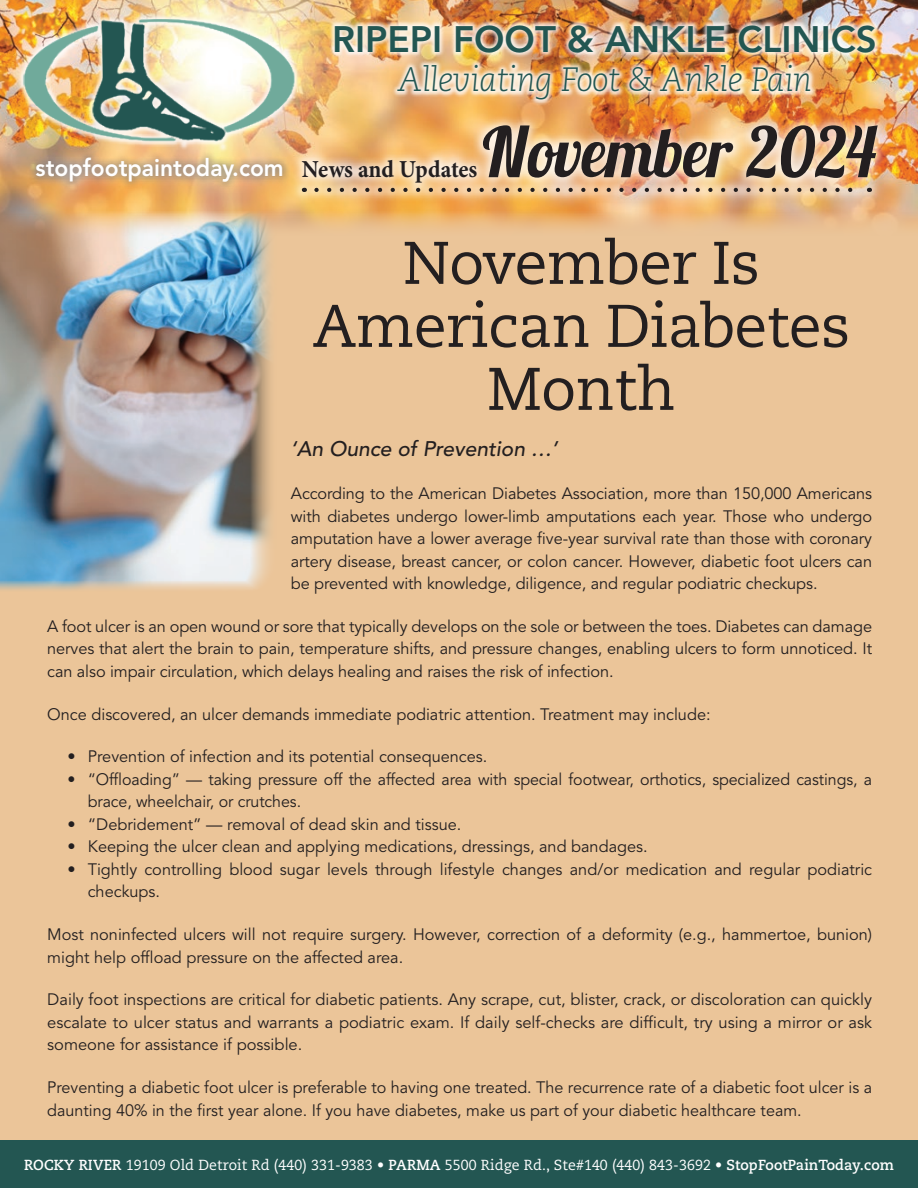
<style>
.page{position:relative;width:918px;height:1188px;background:#ebc599}
.page>*{position:absolute;margin:0;border:0;box-sizing:border-box;transform-origin:0 0}
.t1{font:69.15px "Lobster 1.3";color:#231f20;scale:.94 1}
.t2{font:60px/63px "Caecilia LT Std";letter-spacing:-.01em;color:#231f20;text-align:center}
.t3{font:800 36.6px "Avenir LT Std";color:#235652}
.t4{font:italic 300 33.75px "Caecilia LT Std";letter-spacing:-.02em;color:#235652}
.t5{font:700 24.45px "Minion Pro";letter-spacing:-.005em;color:#231f20;scale:.94 1}
.t6{font:800 24px "Avenir LT Std";color:#fff;scale:.95 1}
.t7{font:italic 500 21px "Avenir LT Std";color:#231f20}
.t8{font:16.5px/22.5px "Avenir LT Std";color:#231f20}
.t9{font:14.55px "Caecilia LT Std";letter-spacing:.01em;color:#fff}
.s1{font-weight:700}
</style>
<div class="page">
<img style="left:0;top:238px;width:271px;height:352px">
<img style="left:0;top:0;width:918px;height:238px">
<div style="left:290px;top:114px;width:599px;height:89px;background:#fff;opacity:.75"></div>
<svg style="left:316px;top:188px;width:547px;height:4px"></svg>
<div style="left:329px;top:19px;width:552px;height:87px;background:#fff;opacity:.8"></div>
<div style="left:27px;top:148px;width:264px;height:44px;background:#fff;opacity:.75"></div>
<div style="left:0;top:1140px;width:918px;height:48px;background:#235652"></div>
<div style="left:18px;top:13px;width:282px;height:139px;background:#fff;opacity:.8"></div>
<img style="left:0;top:19px;width:343px;height:141px">
<h3 class="t6" style="left:36px;top:154px;width:263px">stopfootpaintoday.com</h3>
<h3 class="t3" style="left:332px;top:17px;width:546px">RIPEPI FOOT &amp; ANKLE CLINICS</h3>
<h3 class="t4" style="left:397px;top:61px;width:416px">Alleviating Foot &amp; Ankle Pain</h3>
<h1 class="t1" style="left:483px;top:108px;width:420px">November 2024</h1>
<h3 class="t5" style="left:302px;top:152px;width:188px">News and Updates</h3>
<h2 class="t2" style="left:313px;top:233px;width:539px">November Is<br>American Diabetes<br>Month</h2>
<p class="t7" style="left:291px;top:437px;width:268px">‘An Ounce of Prevention …’</p>
<p class="t8" style="left:291px;top:483px;width:583px;text-align:justify">According to the American Diabetes Association, more than 150,000 Americans with diabetes undergo lower-limb amputations each year. Those who undergo amputation have a lower average five-year survival rate than those with coronary artery disease, breast cancer, or colon cancer. However, diabetic foot ulcers can be prevented with knowledge, diligence, and regular podiatric checkups.</p>
<p class="t8" style="left:47px;top:615px;width:826px;text-align:justify">A foot ulcer is an open wound or sore that typically develops on the sole or between the toes. Diabetes can damage nerves that alert the brain to pain, temperature shifts, and pressure changes, enabling ulcers to form unnoticed. It can also impair circulation, which delays healing and raises the risk of infection.</p>
<p class="t8" style="left:47px;top:703px;width:665px">Once discovered, an ulcer demands immediate podiatric attention. Treatment may include:</p>
<p class="t8" style="left:67px;top:746px;width:421px">• Prevention of infection and its potential consequences.</p>
<p class="t8" style="left:88px;top:768px;width:786px;text-indent:-20px">• “Offloading” — taking pressure off the affected area with special footwear, orthotics, specialized castings, a brace, wheelchair, or crutches.</p>
<p class="t8" style="left:68px;top:813px;width:395px">• “Debridement” — removal of dead skin and tissue.</p>
<p class="t8" style="left:68px;top:836px;width:582px">• Keeping the ulcer clean and applying medications, dressings, and bandages.</p>
<p class="t8" style="left:88px;top:858px;width:786px;text-indent:-20px">• Tightly controlling blood sugar levels through lifestyle changes and/or medication and regular podiatric checkups.</p>
<p class="t8" style="left:47px;top:924px;width:826px">Most noninfected ulcers will not require surgery. However, correction of a deformity (e.g., hammertoe, bunion) might help offload pressure on the affected area.</p>
<p class="t8" style="left:47px;top:989px;width:826px;text-align:justify">Daily foot inspections are critical for diabetic patients. Any scrape, cut, blister, crack, or discoloration can quickly escalate to ulcer status and warrants a podiatric exam. If daily self-checks are difficult, try using a mirror or ask someone for assistance if possible.</p>
<p class="t8" style="left:47px;top:1077px;width:826px">Preventing a diabetic foot ulcer is preferable to having one treated. The recurrence rate of a diabetic foot ulcer is a daunting 40% in the first year alone. If you have diabetes, make us part of your diabetic healthcare team.</p>
<p class="t9" style="left:24px;top:1156px;width:871px"><span class="s1">ROCKY RIVER</span> 19109 Old Detroit Rd (440) 331-9383 <span class="s1">• PARMA</span> 5500 Ridge Rd., Ste#140 (440) 843-3692 • <span class="s1">StopFootPainToday.com</span></p>
</div>
